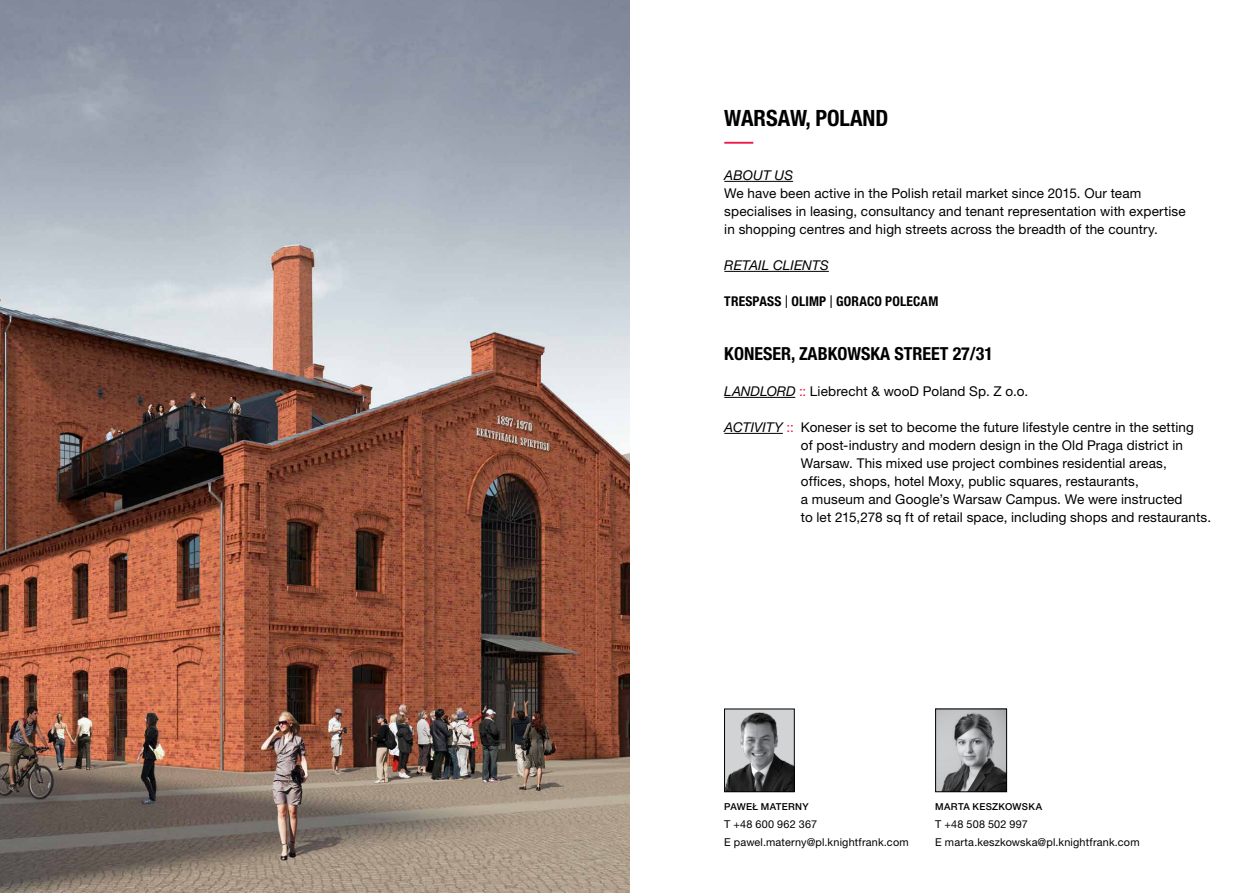
<style>
.page{position:relative;width:1259px;height:893px;background:#fff}
.page>*{position:absolute;margin:0;border:0;box-sizing:border-box;transform-origin:0 0}
.t1{font:700 condensed 22.5px "Helvetica Neue LT Std";color:#000}
.t2{font:700 condensed 18px "Helvetica Neue LT Std";color:#000}
.t3{font:13.5px/18px "Helvetica Neue LT Std";letter-spacing:.01em;color:#000}
.t4{font:700 condensed 13.5px "Helvetica Neue LT Std";letter-spacing:.01em;color:#000}
.t5{font:italic 13.5px "Helvetica Neue LT Std";letter-spacing:.005em;color:#000}
.t6{font:10.8px/18px "Helvetica Neue LT Std";letter-spacing:.015em;color:#000}
.t7{font:500 9.6px "Helvetica Neue LT Std";letter-spacing:.03em;color:#000}
.s1{font-family:"Arial";font-weight:400;font-stretch:normal}
.s2{font-style:italic}
.s3{color:#ed1848}
</style>
<div class="page">
<hr style="left:724px;top:181px;width:69px;height:1px;background:#000">
<hr style="left:724px;top:271px;width:105px;height:1px;background:#000">
<hr style="left:724px;top:397px;width:71px;height:1px;background:#000">
<hr style="left:724px;top:433px;width:59px;height:1px;background:#000">
<hr style="left:724px;top:142px;width:29px;height:2px;background:#ed1848">
<img style="left:726px;top:711px;width:66px;height:79px">
<div style="left:724px;top:709px;width:70px;height:83px;border:1px solid #000"></div>
<img style="left:937px;top:711px;width:68px;height:79px">
<div style="left:935px;top:709px;width:72px;height:83px;border:1px solid #000"></div>
<img style="left:0;top:0;width:629px;height:893px">
<h1 class="t1" style="left:724px;top:104px;width:166px">WARSAW, POLAND</h1>
<p class="t5" style="left:724px;top:167px;width:70px">ABOUT US</p>
<p class="t3" style="left:724px;top:184px;width:463px">We have been active in the Polish retail market since 2015. Our team specialises in leasing, consultancy and tenant representation with expertise in shopping centres and high streets across the breadth of the country.</p>
<p class="t5" style="left:724px;top:257px;width:106px">RETAIL CLIENTS</p>
<p class="t4" style="left:724px;top:293px;width:215px">TRESPASS <span class="s1">|</span> OLIMP <span class="s1">|</span> GORACO POLECAM</p>
<h2 class="t2" style="left:724px;top:343px;width:270px">KONESER, ZABKOWSKA STREET 27/31</h2>
<p class="t3" style="left:724px;top:382px;width:305px"><span class="s2">LANDLORD</span> <span class="s3">::</span> Liebrecht &amp; wooD Poland Sp. Z o.o.</p>
<p class="t3" style="left:801px;top:418px;width:412px;text-indent:-77px"><span class="s2">ACTIVITY</span> <span class="s3">::</span> Koneser is set to become the future lifestyle centre in the setting<br>of post-industry and modern design in the Old Praga district in Warsaw. This mixed use project combines residential areas, offices, shops, hotel Moxy, public squares, restaurants,<br>a museum and Google’s Warsaw Campus. We were instructed<br>to let 215,278 sq ft of retail space, including shops and restaurants.</p>
<p class="t7" style="left:724px;top:801px;width:86px">PAWEŁ MATERNY</p>
<p class="t6" style="left:724px;top:815px;width:186px">T +48 600 962 367<br>E pawel.materny@pl.knightfrank.com</p>
<p class="t7" style="left:935px;top:801px;width:108px">MARTA KESZKOWSKA</p>
<p class="t6" style="left:935px;top:815px;width:206px">T +48 508 502 997<br>E marta.keszkowska@pl.knightfrank.com</p>
</div>
